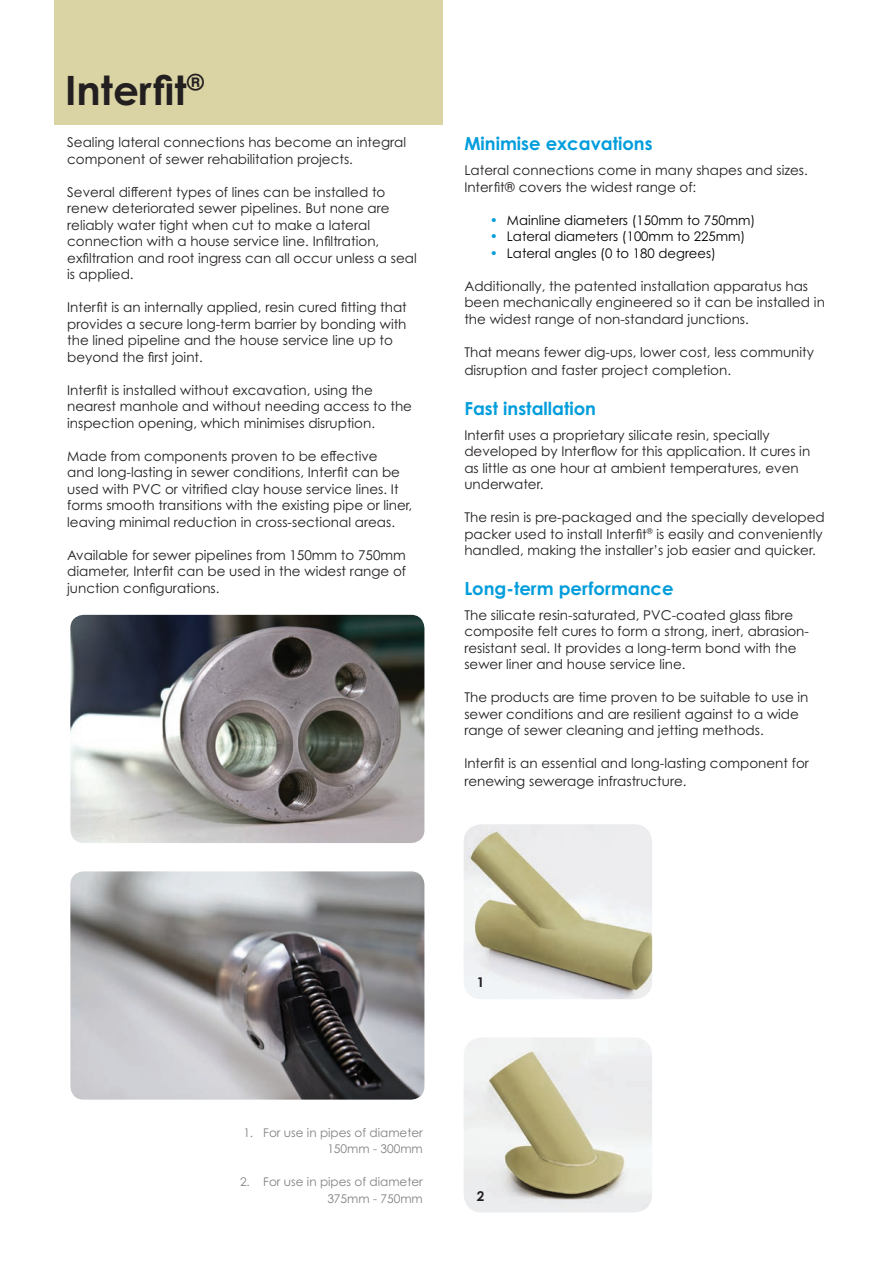
<style>
.page{position:relative;width:893px;height:1263px;background:#fff}
.page>*{position:absolute;margin:0;border:0;box-sizing:border-box;transform-origin:0 0}
.t1{font:700 40.5px "Century Gothic Pro";color:#231f20}
.Heading{font:700 18px "Century Gothic Pro";color:#009ddc}
.t2{font:13.5px/16.5px "Century Gothic Pro";color:#231f20}
.t3{font:700 13.5px "Century Gothic Pro";color:#231f20}
.t4{font:13.2px "Century Gothic Pro";color:#000}
.t5{font:12px/16.5px "Century Gothic Pro";color:#808285;text-align:right}
.s1{font-size:13.5px;color:#069ddc}
</style>
<div class="page">
<div style="left:54px;top:0;width:388px;height:124px;background:#dad4a4"></div>
<img style="left:70px;top:615px;width:354px;height:228px">
<img style="left:70px;top:871px;width:354px;height:228px">
<img style="left:464px;top:824px;width:188px;height:175px">
<img style="left:464px;top:1038px;width:188px;height:174px">
<p class="t1" style="left:65px;top:65px;width:140px">Interfit<sup>®</sup></p>
<p class="t2" style="left:67px;top:134px;width:340px">Sealing lateral connections has become an integral component of sewer rehabilitation projects.</p>
<p class="t2" style="left:67px;top:183px;width:351px">Several different types of lines can be installed to renew deteriorated sewer pipelines. But none are reliably water tight when cut to make a lateral connection with a house service line. Infiltration, exfiltration and root ingress can all occur unless a seal is applied.</p>
<p class="t2" style="left:67px;top:299px;width:341px">Interfit is an internally applied, resin cured fitting that provides a secure long-term barrier by bonding with the lined pipeline and the house service line up to beyond the first joint.</p>
<p class="t2" style="left:67px;top:381px;width:346px">Interfit is installed without excavation, using the nearest manhole and without needing access to the inspection opening, which minimises disruption.</p>
<p class="t2" style="left:67px;top:447px;width:347px">Made from components proven to be effective<br>and long-lasting in sewer conditions, Interfit can be used with PVC or vitrified clay house service lines. It forms smooth transitions with the existing pipe or liner, leaving minimal reduction in cross-sectional areas.</p>
<p class="t2" style="left:67px;top:546px;width:340px;text-align:justify">Available for sewer pipelines from 150mm to 750mm diameter, Interfit can be used in the widest range of junction configurations.</p>
<p class="Heading" style="left:464px;top:133px;width:190px">Minimise excavations</p>
<p class="t2" style="left:464px;top:162px;width:345px">Lateral connections come in many shapes and sizes.<br>Interfit® covers the widest range of:</p>
<p class="t4" style="left:490px;top:212px;width:267px"><span class="s1">•</span> Mainline diameters (150mm to 750mm)</p>
<p class="t4" style="left:490px;top:229px;width:257px"><span class="s1">•</span> Lateral diameters (100mm to 225mm)</p>
<p class="t4" style="left:490px;top:245px;width:228px"><span class="s1">•</span> Lateral angles (0 to 180 degrees)</p>
<p class="t2" style="left:464px;top:278px;width:362px">Additionally, the patented installation apparatus has been mechanically engineered so it can be installed in the widest range of non-standard junctions.</p>
<p class="t2" style="left:464px;top:343px;width:351px;line-height:18px">That means fewer dig-ups, lower cost, less community disruption and faster project completion.</p>
<p class="Heading" style="left:464px;top:397px;width:133px">Fast installation</p>
<p class="t2" style="left:464px;top:426px;width:347px">Interfit uses a proprietary silicate resin, specially developed by Interflow for this application. It cures in as little as one hour at ambient temperatures, even underwater.</p>
<p class="t2" style="left:464px;top:509px;width:362px">The resin is pre-packaged and the specially developed packer used to install Interfit<sup>®</sup> is easily and conveniently handled, making the installer’s job easier and quicker.</p>
<p class="Heading" style="left:464px;top:577px;width:211px">Long-term performance</p>
<p class="t2" style="left:464px;top:606px;width:346px">The silicate resin-saturated, PVC-coated glass fibre composite felt cures to form a strong, inert, abrasion&shy;resistant seal. It provides a long-term bond with the sewer liner and house service line.</p>
<p class="t2" style="left:464px;top:689px;width:346px">The products are time proven to be suitable to use in sewer conditions and are resilient against to a wide range of sewer cleaning and jetting methods.</p>
<p class="t2" style="left:464px;top:754px;width:346px;line-height:18px">Interfit is an essential and long-lasting component for renewing sewerage infrastructure.</p>
<p class="t3" style="left:477px;top:974px;width:9px">1</p>
<p class="t5" style="left:243px;top:1124px;width:181px">1. For use in pipes of diameter<br>150mm - 300mm</p>
<p class="t5" style="left:240px;top:1173px;width:184px">2. For use in pipes of diameter<br>375mm - 750mm</p>
<p class="t3" style="left:477px;top:1188px;width:9px">2</p>
</div>
